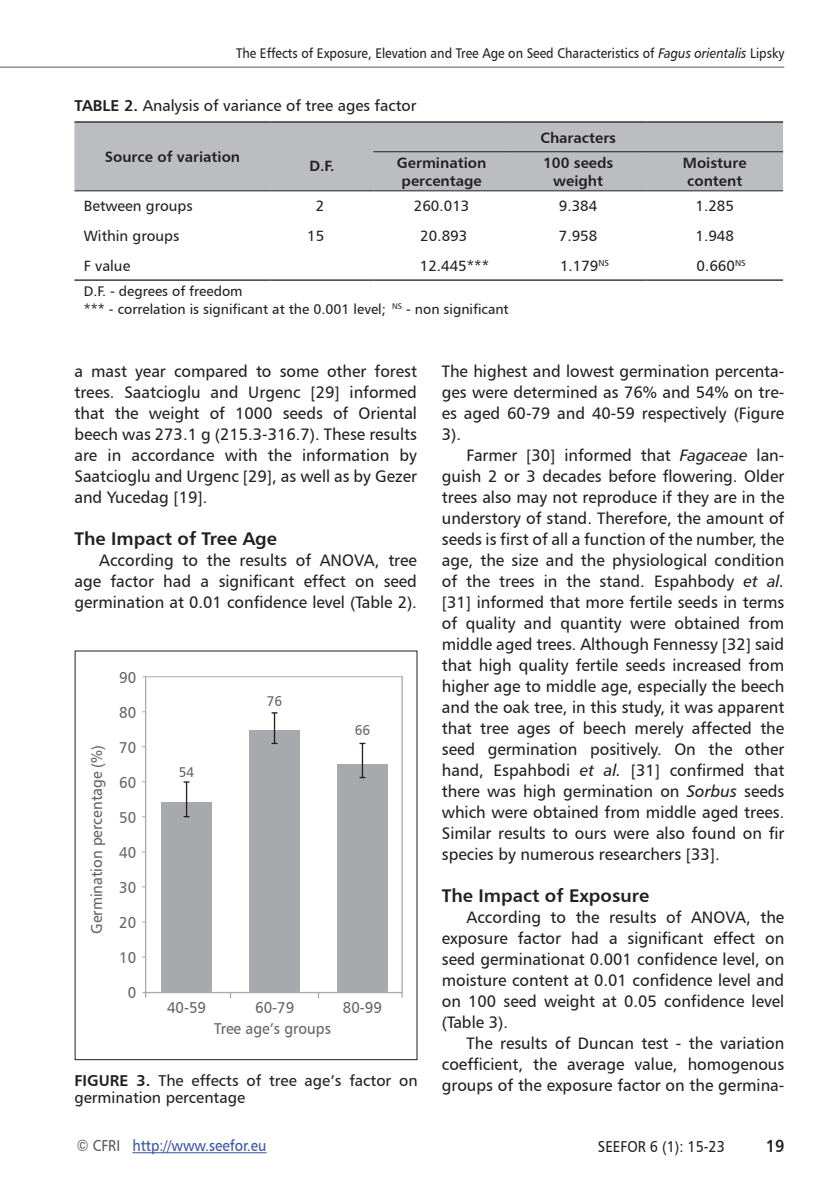
<style>
.page{position:relative;width:834px;height:1191px;background:#fff}
.page>*{position:absolute;margin:0;border:0;box-sizing:border-box;transform-origin:0 0}
.t1{font:18.38px "Humanist 777 BT Bold B";color:#231f20}
.t2{font:17.5px "Humanist 777 BT Bold B";color:#231f20;scale:.9 1}
.t3{font:16.62px/21px "Humanist 777 BT Roman B";color:#231f20;text-align:justify}
.t4{font:15.75px/17.5px "Humanist 777 BT Roman B";color:#231f20}
.t5{font:15.75px "Humanist 777 BT Roman B";color:#636366;scale:.94 1}
.t6{font:15.75px "Humanist 777 BT Roman B";color:#3853a3;scale:.9 1}
.t7{font:15.75px "Humanist 777 BT Roman B";color:#231f20;scale:.9 1}
.t8{font:14.88px "Humanist 777 BT Roman B";color:#231f20}
.t9{font:14.88px/17.8px "Humanist 777 BT Bold B";color:#231f20;text-align:center}
.t10{font:14.17px "Humanist 777 BT Roman B";color:#636366;scale:.94 1}
.t11{font:14px "Humanist 777 BT Roman B";color:#231f20;scale:.9 1}
.t12{font:14px/17.8px "Humanist 777 BT Roman B";color:#231f20}
.s1{font-family:"Humanist 777 BT Italic B"}
.s2{font-family:"Humanist 777 BT Bold B"}
.s3{color:#57585a}
</style>
<div class="page">
<hr style="left:0;top:67px;width:784px;height:1px;background:#808285">
<hr style="left:132px;top:1152px;width:134px;height:1px;background:#3853a3">
<div style="left:74px;top:123px;width:708px;height:67px;background:#bcbdc0"></div>
<hr style="left:74px;top:121px;width:196px;height:2px;background:#231f20">
<hr style="left:270px;top:121px;width:103px;height:2px;background:#231f20">
<hr style="left:373px;top:121px;width:137px;height:2px;background:#231f20">
<hr style="left:510px;top:121px;width:136px;height:2px;background:#231f20">
<hr style="left:646px;top:121px;width:136px;height:2px;background:#231f20">
<hr style="left:373px;top:151px;width:137px;height:1px;background:#231f20">
<hr style="left:510px;top:151px;width:136px;height:1px;background:#231f20">
<hr style="left:646px;top:151px;width:136px;height:1px;background:#231f20">
<hr style="left:74px;top:190px;width:196px;height:1px;background:#231f20">
<hr style="left:270px;top:190px;width:103px;height:1px;background:#231f20">
<hr style="left:373px;top:190px;width:137px;height:1px;background:#231f20">
<hr style="left:510px;top:190px;width:136px;height:1px;background:#231f20">
<hr style="left:646px;top:190px;width:136px;height:1px;background:#231f20">
<hr style="left:74px;top:279px;width:196px;height:2px;background:#231f20">
<hr style="left:270px;top:279px;width:103px;height:2px;background:#231f20">
<hr style="left:373px;top:279px;width:137px;height:2px;background:#231f20">
<hr style="left:510px;top:279px;width:136px;height:2px;background:#231f20">
<hr style="left:646px;top:279px;width:136px;height:2px;background:#231f20">
<hr style="left:145px;top:676px;width:1px;height:321px;background:#a8a9ad">
<hr style="left:401px;top:676px;width:1px;height:321px;background:#a8a9ad">
<hr style="left:143px;top:676px;width:259px;height:1px;background:#a8a9ad">
<div style="left:161px;top:802px;width:51px;height:189px;background:#a8a9ad"></div>
<hr style="left:186px;top:782px;width:1px;height:34px;background:#231f20">
<div style="left:249px;top:730px;width:51px;height:261px;background:#a8a9ad"></div>
<hr style="left:274px;top:713px;width:1px;height:30px;background:#231f20">
<div style="left:337px;top:764px;width:51px;height:227px;background:#a8a9ad"></div>
<hr style="left:362px;top:743px;width:1px;height:34px;background:#231f20">
<hr style="left:143px;top:992px;width:259px;height:1px;background:#a8a9ad">
<p class="t11" style="left:236px;top:45px;width:610px">The Effects of Exposure, Elevation and Tree Age on Seed Characteristics of <span class="s1">Fagus orientalis</span> Lipsky</p>
<p class="t4" style="left:74px;top:96px;width:343px"><span class="s2">TABLE 2.</span> Analysis of variance of tree ages factor</p>
<p class="t9" style="left:540px;top:128px;width:77px">Characters</p>
<p class="t9" style="left:105px;top:148px;width:137px">Source of variation</p>
<p class="t9" style="left:309px;top:156px;width:26px">D.F.</p>
<p class="t9" style="left:397px;top:153px;width:91px">Germination percentage</p>
<p class="t9" style="left:543px;top:153px;width:72px">100 seeds weight</p>
<p class="t9" style="left:682px;top:153px;width:65px;text-align:left">Moisture content</p>
<p class="t8" style="left:84px;top:197px;width:110px">Between groups</p>
<p class="t8" style="left:315px;top:197px;width:10px">2</p>
<p class="t8" style="left:414px;top:197px;width:57px">260.013</p>
<p class="t8" style="left:559px;top:197px;width:40px">9.384</p>
<p class="t8" style="left:695px;top:197px;width:40px">1.285</p>
<p class="t8" style="left:84px;top:227px;width:97px">Within groups</p>
<p class="t8" style="left:307px;top:227px;width:19px">15</p>
<p class="t8" style="left:420px;top:227px;width:48px">20.893</p>
<p class="t8" style="left:559px;top:227px;width:40px">7.958</p>
<p class="t8" style="left:695px;top:227px;width:40px">1.948</p>
<p class="t8" style="left:84px;top:256px;width:48px">F value</p>
<p class="t8" style="left:420px;top:256px;width:71px">12.445***</p>
<p class="t8" style="left:560px;top:256px;width:51px">1.179<sup>NS</sup></p>
<p class="t8" style="left:696px;top:256px;width:51px">0.660<sup>NS</sup></p>
<p class="t12" style="left:84px;top:282px;width:426px">D.F. - degrees of freedom<br>*** - correlation is significant at the 0.001 level; <sup>NS</sup> - non significant</p>
<p class="t3" style="left:74px;top:360px;width:344px">a mast year compared to some other forest trees. Saatcioglu and Urgenc [29] informed that the weight of 1000 seeds of Oriental beech was 273.1 g (215.3-316.7). These results are in accordance with the information by Saatcioglu and Urgenc [29], as well as by Gezer and Yucedag [19].</p>
<p class="t1" style="left:74px;top:526px;width:204px">The Impact of Tree Age</p>
<p class="t3" style="left:74px;top:549px;width:344px;text-indent:25px">According to the results of ANOVA, tree age factor had a significant effect on seed germination at 0.01 confidence level (Table 2).</p>
<p class="t5" style="left:87px;top:934px;width:202px;rotate:-90deg">Germination percentage (%)</p>
<p class="t5" style="left:119px;top:667px;width:20px">90</p>
<p class="t5" style="left:119px;top:702px;width:20px">80</p>
<p class="t5" style="left:119px;top:737px;width:20px">70</p>
<p class="t5" style="left:119px;top:772px;width:20px">60</p>
<p class="t5" style="left:119px;top:807px;width:20px">50</p>
<p class="t5" style="left:119px;top:842px;width:20px">40</p>
<p class="t5" style="left:119px;top:877px;width:20px">30</p>
<p class="t5" style="left:119px;top:912px;width:20px">20</p>
<p class="t5" style="left:119px;top:947px;width:20px">10</p>
<p class="t5" style="left:128px;top:982px;width:11px">0</p>
<p class="t10" style="left:179px;top:763px;width:18px">54</p>
<p class="t10" style="left:267px;top:692px;width:18px">76</p>
<p class="t10" style="left:355px;top:721px;width:18px">66</p>
<p class="t5" style="left:167px;top:997px;width:43px">40-59</p>
<p class="t5" style="left:255px;top:997px;width:43px">60-79</p>
<p class="t5" style="left:343px;top:997px;width:43px">80-99</p>
<p class="t5" style="left:214px;top:1019px;width:126px">Tree age’s groups</p>
<p class="t4" style="left:74px;top:1071px;width:344px"><span class="s2">FIGURE 3.</span> The effects of tree age’s factor on germination percentage</p>
<p class="t3" style="left:441px;top:360px;width:344px">The highest and lowest germination percenta&shy;ges were determined as 76% and 54% on tre&shy;es aged 60-79 and 40-59 respectively (Figure 3).</p>
<p class="t3" style="left:441px;top:444px;width:344px;text-indent:25px">Farmer [30] informed that <span class="s1">Fagaceae</span> lan&shy;guish 2 or 3 decades before flowering. Older trees also may not reproduce if they are in the understory of stand. Therefore, the amount of seeds is first of all a function of the number, the age, the size and the physiological condition of the trees in the stand. Espahbody <span class="s1">et al. </span>[31] informed that more fertile seeds in terms of quality and quantity were obtained from middle aged trees. Although Fennessy [32] said that high quality fertile seeds increased from higher age to middle age, especially the beech and the oak tree, in this study, it was apparent that tree ages of beech merely affected the seed germination positively. On the other hand, Espahbodi <span class="s1">et al.</span> [31] confirmed that there was high germination on <span class="s1">Sorbus</span> seeds which were obtained from middle aged trees.<br>Similar results to ours were also found on fir species by numerous researchers [33].</p>
<p class="t1" style="left:441px;top:883px;width:209px">The Impact of Exposure</p>
<p class="t3" style="left:442px;top:906px;width:344px;text-indent:25px">According to the results of ANOVA, the exposure factor had a significant effect on seed germinationat 0.001 confidence level, on moisture content at 0.01 confidence level and on 100 seed weight at 0.05 confidence level (Table 3).</p>
<p class="t3" style="left:442px;top:1032px;width:344px;text-indent:25px">The results of Duncan test - the variation coefficient, the average value, homogenous groups of the exposure factor on the germina-</p>
<p class="t6" style="left:77px;top:1135px;width:212px"><span class="s3">© CFRI</span> http://www.seefor.eu</p>
<p class="t7" style="left:598px;top:1137px;width:142px">SEEFOR 6 (1): 15-23</p>
<p class="t2" style="left:765px;top:1135px;width:22px">19</p>
</div>
